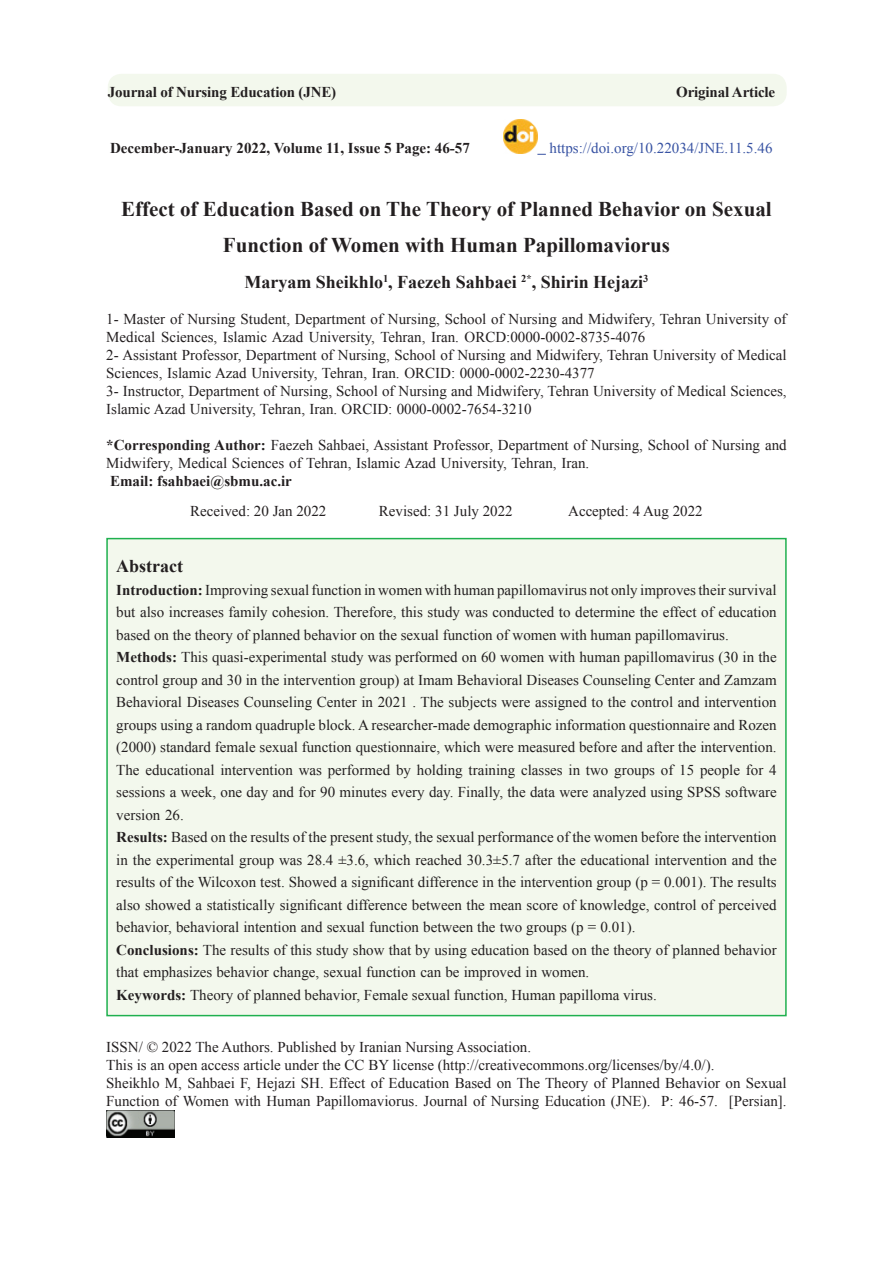
<style>
.page{position:relative;width:893px;height:1263px;background:#fff}
.page>*{position:absolute;margin:0;border:0;box-sizing:border-box;transform-origin:0 0}
.t1{font:700 21px/36px "Times New Roman";color:#231f20;text-align:center}
.t2{font:700 18px "Times New Roman";color:#231f20}
.t3{font:15px/22.5px "Times New Roman";color:#231f20}
.t4{font:700 15px "Times New Roman";color:#231f20}
.t5{font:15px "Times New Roman";color:#3853a3}
.t6{font:700 10.5px "Times New Roman";color:#231f20}
.s1{font-size:18px}
.s2{font-weight:700}
</style>
<div class="page">
<img style="left:504px;top:119px;width:33px;height:34px">
<div style="left:108px;top:74px;width:679px;height:32px;background:#f3f8ed;border-radius:14px"></div>
<div style="left:107px;top:539px;width:679px;height:476px;background:#f3f8ed"></div>
<div style="left:106px;top:538px;width:681px;height:478px;border:2px solid #1fb04f"></div>
<img style="left:107px;top:1110px;width:68px;height:27px">
<p class="t4" style="left:108px;top:82px;width:230px">Journal of Nursing Education (JNE)</p>
<p class="t4" style="left:110px;top:138px;width:361px">December-January 2022, Volume 11, Issue 5 Page: 46-57</p>
<p class="t4" style="left:676px;top:82px;width:100px">Original Article</p>
<p class="t5" style="left:550px;top:138px;width:224px">https://doi.org/10.22034/JNE.11.5.46</p>
<h1 class="t1" style="left:121px;top:191px;width:652px">Effect of Education Based on The Theory of Planned Behavior on Sexual<br>Function of Women with Human Papillomaviorus</h1>
<p class="t6" style="left:383px;top:271px;width:7px">1</p>
<p class="t6" style="left:521px;top:271px;width:16px"><span class="s1">,</span>*2</p>
<p class="t3" style="left:106px;top:310px;width:682px;line-height:18px">1- Master of Nursing Student, Department of Nursing, School of Nursing and Midwifery, Tehran University of Medical Sciences, Islamic Azad University, Tehran, Iran. ORCD:0000-0002-8735-4076<br>2- Assistant Professor, Department of Nursing, School of Nursing and Midwifery, Tehran University of Medical Sciences, Islamic Azad University, Tehran, Iran. ORCID: 0000-0002-2230-4377<br>3- Instructor, Department of Nursing, School of Nursing and Midwifery, Tehran University of Medical Sciences, Islamic Azad University, Tehran, Iran. ORCID: 0000-0002-7654-3210</p>
<p class="t3" style="left:106px;top:436px;width:682px;line-height:18px"><span class="s2">*Corresponding Author:</span> Faezeh Sahbaei, Assistant Professor, Department of Nursing, School of Nursing and<br>Midwifery, Medical Sciences of Tehran, Islamic Azad University, Tehran, Iran.</p>
<p class="t4" style="left:110px;top:471px;width:183px">Email: fsahbaei@sbmu.ac i r.</p>
<p class="t3" style="left:568px;top:500px;width:136px">Accepted 4: Aug 2022</p>
<p class="t2" style="left:244px;top:270px;width:274px">Maryam Sheikhlo , Faezeh Sahbaei</p>
<p class="t6" style="left:643px;top:271px;width:7px">3</p>
<p class="t2" style="left:541px;top:270px;width:104px">Shirin Hejazi</p>
<p class="t3" style="left:190px;top:500px;width:138px">Received: 20 Jan 2022</p>
<p class="t3" style="left:379px;top:500px;width:135px">Revised: 31 July 2022</p>
<p class="t2" style="left:116px;top:554px;width:68px">Abstract</p>
<p class="t3" style="left:116px;top:578px;width:662px"><span class="s2">Introduction:</span> Improving sexual function in women with human papillomavirus not only improves their survival but also increases family cohesion. Therefore, this study was conducted to determine the effect of education based on the theory of planned behavior on the sexual function of women with human papillomavirus.<br><span class="s2">Methods:</span> This quasi-experimental study was performed on 60 women with human papillomavirus (30 in the control group and 30 in the intervention group) at Imam Behavioral Diseases Counseling Center and Zamzam Behavioral Diseases Counseling Center in 2021 . The subjects were assigned to the control and intervention groups using a random quadruple block A. researcher-made demographic information questionnaire and Rozen (2000) standard female sexual function questionnaire, which were measured before and after the intervention.<br>The educational intervention was performed by holding training classes in two groups of 15 people for 4 sessions a week, one day and for 90 minutes every day. Finally, the data were analyzed using SPSS software version 26.<br><span class="s2">Results:</span> Based on the results of the present study, the sexual performance of the women before the intervention in the experimental group was 28.4 ±3.6, which reached 30.3±5.7 after the educational intervention and the results of the Wilcoxon test. Showed a significant difference in the intervention group p( = 0.001 .) The results also showed a statistically significant difference between the mean score of knowledge, control of perceived behavior, behavioral intention and sexual function between the two groups ( =p 0.01 .(<br><span class="s2">Conclusions:</span> The results of this study show that by using education based on the theory of planned behavior that emphasizes behavior change, sexual function can be improved in women.<br><span class="s2">Keywords:</span> Theory of planned behavior, Female sexual function, Human papilloma virus.</p>
<p class="t3" style="left:106px;top:1036px;width:426px">ISSN/ © 2022 The Authors. Published by Iranian Nursing Association.</p>
<p class="t3" style="left:106px;top:1054px;width:610px">This is an open access article under the CC BY license (http://creativecommons.org/licenses/by/4.0/ .(</p>
<p class="t3" style="left:106px;top:1072px;width:682px">Sheikhlo M, Sahbaei ,F Hejazi SH. Effect of Education Based on The Theory of Planned Behavior on Sexual</p>
<p class="t3" style="left:729px;top:1090px;width:59px">[Persian .[</p>
<p class="t3" style="left:106px;top:1090px;width:546px">Function of Women with Human Papillomaviorus. Journal of Nursing Education (JNE .)</p>
<p class="t3" style="left:661px;top:1090px;width:58px">:P 46-57.</p>
</div>
